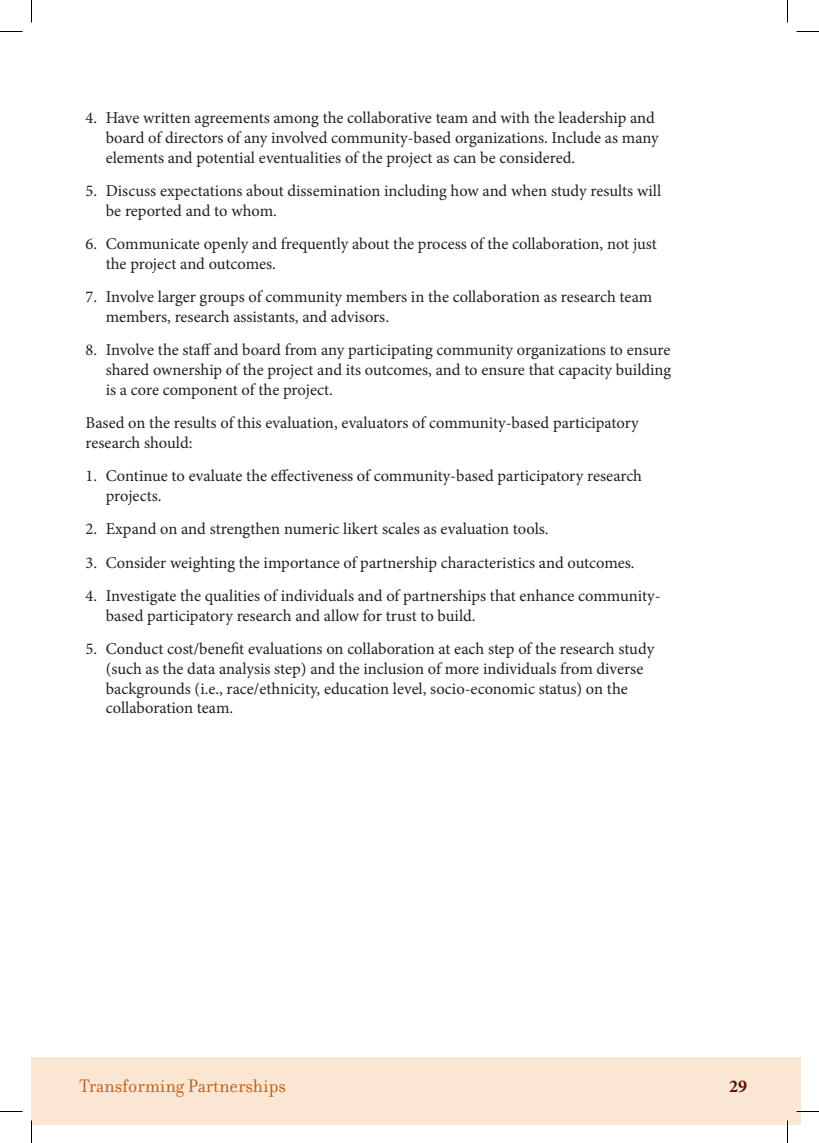
<style>
.page{position:relative;width:819px;height:1143px;background:#fff}
.page>*{position:absolute;margin:0;border:0;box-sizing:border-box;transform-origin:0 0}
.t1{font:19.5px "Filosofia";color:#c26016}
.t2{font:700 18px "Minion Pro";color:#5a1000}
.t3{font:16.5px/19.8px "Minion Pro";letter-spacing:-.005em;color:#231f20}
</style>
<div class="page">
<div style="left:32px;top:1058px;width:769px;height:67px;background:#fae6d3"></div>
<svg style="left:0;top:31px;width:22px;height:1px"></svg>
<svg style="left:796px;top:31px;width:23px;height:1px"></svg>
<svg style="left:0;top:1111px;width:22px;height:1px"></svg>
<svg style="left:796px;top:1111px;width:23px;height:1px"></svg>
<svg style="left:31px;top:0;width:1px;height:22px"></svg>
<svg style="left:31px;top:1120px;width:1px;height:23px"></svg>
<svg style="left:787px;top:0;width:1px;height:22px"></svg>
<svg style="left:787px;top:1120px;width:1px;height:23px"></svg>
<p class="t3" style="left:106px;top:108px;width:555px;text-indent:-20px">4. Have written agreements among the collaborative team and with the leadership and board of directors of any involved community-based organizations. Include as many elements and potential eventualities of the project as can be considered.</p>
<p class="t3" style="left:106px;top:181px;width:557px;text-indent:-20px">5. Discuss expectations about dissemination including how and when study results will be reported and to whom.</p>
<p class="t3" style="left:106px;top:234px;width:553px;text-indent:-20px">6. Communicate openly and frequently about the process of the collaboration, not just the project and outcomes.</p>
<p class="t3" style="left:106px;top:287px;width:548px;text-indent:-20px">7. Involve larger groups of community members in the collaboration as research team members, research assistants, and advisors.</p>
<p class="t3" style="left:106px;top:340px;width:567px;text-align:justify;text-indent:-20px">8. Involve the staff and board from any participating community organizations to ensure shared ownership of the project and its outcomes, and to ensure that capacity building is a core component of the project.</p>
<p class="t3" style="left:86px;top:413px;width:555px">Based on the results of this evaluation, evaluators of community-based participatory research should:</p>
<p class="t3" style="left:106px;top:466px;width:538px;text-indent:-20px">1. Continue to evaluate the effectiveness of community-based participatory research projects.</p>
<p class="t3" style="left:86px;top:519px;width:465px">2. Expand on and strengthen numeric likert scales as evaluation tools.</p>
<p class="t3" style="left:86px;top:552px;width:551px">3. Consider weighting the importance of partnership characteristics and outcomes.</p>
<p class="t3" style="left:106px;top:586px;width:556px;text-indent:-20px">4. Investigate the qualities of individuals and of partnerships that enhance community&shy;based participatory research and allow for trust to build.</p>
<p class="t3" style="left:106px;top:639px;width:550px;text-indent:-20px">5. Conduct cost/benefit evaluations on collaboration at each step of the research study (such as the data analysis step) and the inclusion of more individuals from diverse backgrounds (i.e., race/ethnicity, education level, socio-economic status) on the collaboration team.</p>
<p class="t1" style="left:80px;top:1075px;width:208px">Transforming Partnerships</p>
<p class="t2" style="left:729px;top:1073px;width:19px">29</p>
</div>
